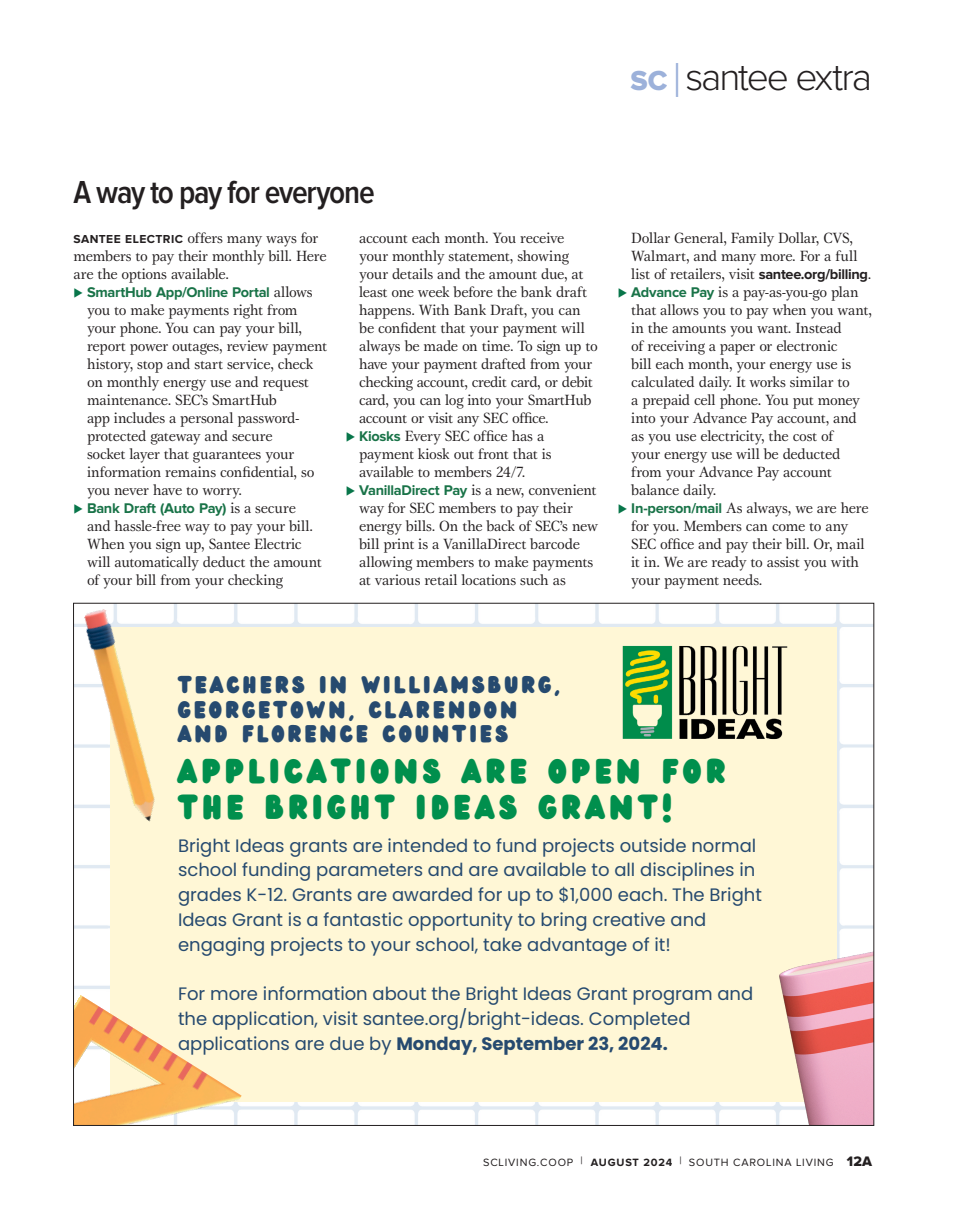
<style>
.page{position:relative;width:959px;height:1229px;background:#fff}
.page>*{position:absolute;margin:0;border:0;box-sizing:border-box;transform-origin:0 0}
.Dept_logo{font:300 39px "Proxima Nova";letter-spacing:-.055em;color:#231f20}
.Head_22pt_semibold_cond{font:600 33px "Proxima Nova Cond";letter-spacing:-.04em;color:#231f20}
.t1{font:30px/36px "Wedges";letter-spacing:.155em;color:#008f4d}
.t2{font:21px/24.8px "Wedges";letter-spacing:.155em;color:#264a6f}
.t3{font:18px/24.8px "Poppins";color:#264a6f}
.BODY_Text_No_Indent{font:15.3px/18px "Gamma ITC Std";letter-spacing:-.015em;color:#231f20}
.t4{font:700 14.55px "Proxima Nova";letter-spacing:-.025em;color:#197348}
.t5{font:10.95px "Proxima Nova";letter-spacing:.075em;color:#231f20}
.s1{font-family:"Proxima Nova Extrabld";font-weight:400;font-size:28.5px;color:#9cb1da}
.s2{font-size:48px;color:#9cb1da}
.s3{font-family:"Proxima Nova";font-weight:700;font-size:12px}
.s4{font-family:"Gamma ITC Std";font-weight:400;font-size:15.3px;color:#231f20}
.s5{font-family:"Proxima Nova";font-weight:700;font-size:14.55px;color:#197348}
.s6{font-family:"Proxima Nova";font-weight:700;font-size:14.55px}
.s7{font-weight:700}
.s8{font-family:"Proxima Nova Extrabld";font-size:14.25px}
</style>
<div class="page">
<img style="left:75px;top:605px;width:797px;height:518px">
<div style="left:111px;top:627px;width:725px;height:474px;background:#fff7d6"></div>
<img style="left:75px;top:605px;width:155px;height:216px">
<img style="left:75px;top:994px;width:167px;height:129px">
<img style="left:779px;top:922px;width:93px;height:201px">
<img style="left:622px;top:645px;width:166px;height:95px">
<p class="Dept_logo" style="left:630px;top:59px;width:243px"><span class="s1">SC</span> <span class="s2">|</span>santee extra</p>
<p class="Head_22pt_semibold_cond" style="left:74px;top:177px;width:303px">A way to pay for everyone</p>
<p class="BODY_Text_No_Indent" style="left:74px;top:229px;width:254px"><span class="s3">SANTEE ELECTRIC</span> offers many ways for members to pay their monthly bill. Here are the options available.</p>
<p class="t4" style="left:87px;top:286px;width:227px">SmartHub App/Online Portal <span class="s4">allows</span></p>
<p class="BODY_Text_No_Indent" style="left:87px;top:301px;width:242px">you to make payments right from your phone. You can pay your bill, report power outages, review payment history, stop and start service, check on monthly energy use and request maintenance. SEC’s SmartHub<br>app includes a personal password&shy;protected gateway and secure<br>socket layer that guarantees your information remains confidential, so you never have to worry.</p>
<p class="t4" style="left:87px;top:502px;width:210px">Bank Draft (Auto Pay) <span class="s4">is a secure</span></p>
<p class="BODY_Text_No_Indent" style="left:87px;top:517px;width:236px">and hassle-free way to pay your bill.<br>When you sign up, Santee Electric will automatically deduct the amount of your bill from your checking</p>
<p class="BODY_Text_No_Indent" style="left:359px;top:229px;width:240px">account each month. You receive<br>your monthly statement, showing your details and the amount due, at least one week before the bank draft happens. With Bank Draft, you can be confident that your payment will always be made on time. To sign up to have your payment drafted from your checking account, credit card, or debit card, you can log into your SmartHub account or visit any SEC office.</p>
<p class="BODY_Text_No_Indent" style="left:359px;top:427px;width:194px"><span class="s5">Kiosks</span> Every SEC office has a payment kiosk out front that is available to members 24/7.</p>
<p class="BODY_Text_No_Indent" style="left:359px;top:481px;width:240px"><span class="s5">VanillaDirect Pay</span> is a new, convenient way for SEC members to pay their energy bills. On the back of SEC’s new bill print is a VanillaDirect barcode allowing members to make payments at various retail locations such as</p>
<p class="BODY_Text_No_Indent" style="left:631px;top:229px;width:242px">Dollar General, Family Dollar, CVS,<br>Walmart, and many more. For a full list of retailers, visit <span class="s6">santee.org/billing</span>.</p>
<p class="BODY_Text_No_Indent" style="left:631px;top:283px;width:242px"><span class="s5">Advance Pay</span> is a pay-as-you-go plan that allows you to pay when you want, in the amounts you want. Instead<br>of receiving a paper or electronic<br>bill each month, your energy use is calculated daily. It works similar to<br>a prepaid cell phone. You put money into your Advance Pay account, and as you use electricity, the cost of<br>your energy use will be deducted from your Advance Pay account balance daily.</p>
<p class="BODY_Text_No_Indent" style="left:631px;top:499px;width:239px"><span class="s5">In-person/mail</span> As always, we are here for you. Members can come to any<br>SEC office and pay their bill. Or, mail it in. We are ready to assist you with your payment needs.</p>
<p class="t2" style="left:178px;top:673px;width:383px">TEACHERS IN WILLIAMSBURG,<br>GEORGETOWN, CLARENDON<br>AND FLORENCE COUNTIES</p>
<p class="t1" style="left:178px;top:754px;width:549px">APPLICATIONS ARE OPEN FOR<br>THE BRIGHT IDEAS GRANT!</p>
<p class="t3" style="left:178px;top:833px;width:585px">Bright Ideas grants are intended to fund projects outside normal school funding parameters and are available to all disciplines in grades K-12. Grants are awarded for up to $1,000 each. The Bright Ideas Grant is a fantastic opportunity to bring creative and engaging projects to your school, take advantage of it!</p>
<p class="t3" style="left:178px;top:981px;width:577px">For more information about the Bright Ideas Grant program and the application, visit santee.org/bright-ideas. Completed applications are due by <span class="s7">Monday, September 23, 2024.</span></p>
<p class="t5" style="left:483px;top:1157px;width:390px">SCLIVING.COOP | <span class="s7">AUGUST 2024</span> | SOUTH CAROLINA LIVING <span class="s8">12A</span></p>
</div>
